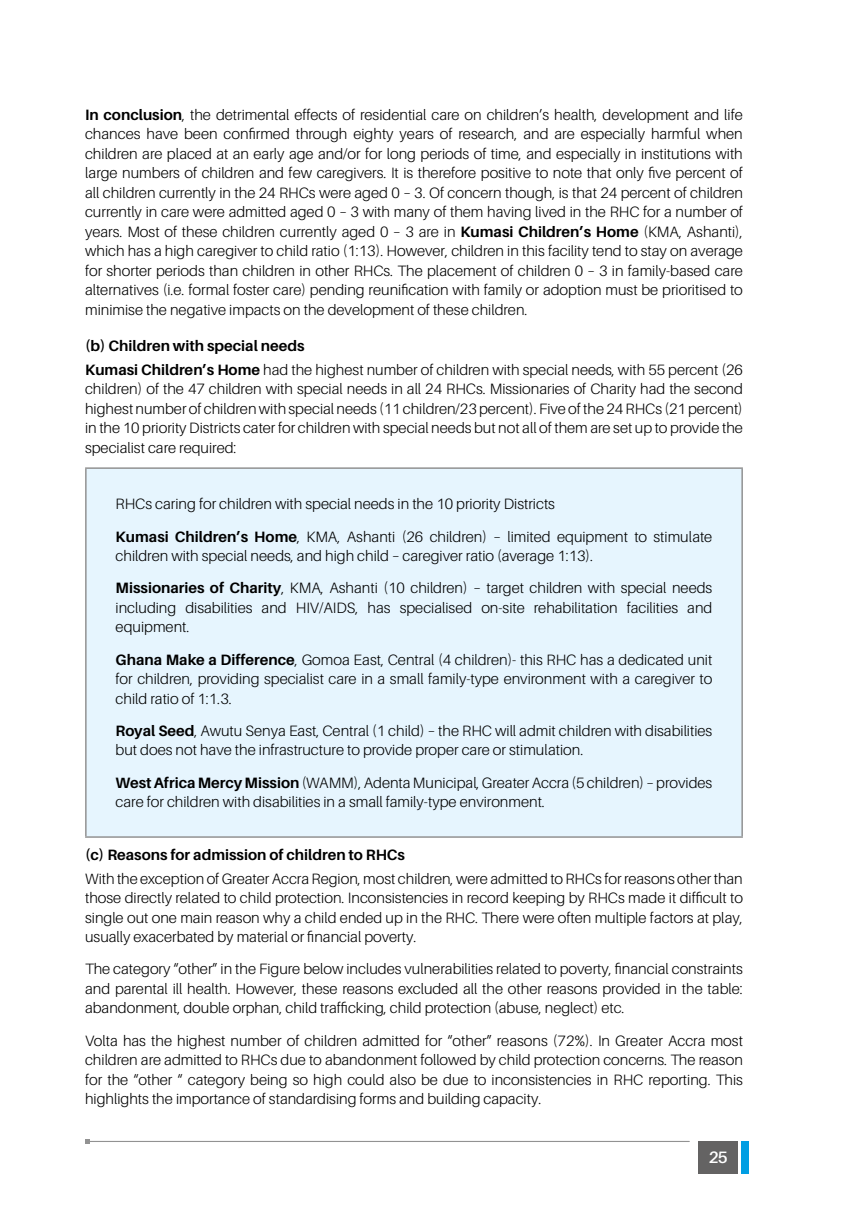
<style>
.page{position:relative;width:851px;height:1212px;background:#fff}
.page>*{position:absolute;margin:0;border:0;box-sizing:border-box;transform-origin:0 0}
.t1{font:600 16.5px "Aileron";color:#fff}
.t2{font:300 15px/19.5px "Aileron";color:#000;text-align:justify}
.t3{font:700 15px "Aileron";color:#000}
.s1{font-weight:700}
</style>
<div class="page">
<hr style="left:87px;top:1141px;width:602px;height:1px;background:#929292">
<svg style="left:85px;top:1139px;width:5px;height:5px"></svg>
<div style="left:86px;top:468px;width:656px;height:369px;background:#e6f5fe"></div>
<hr style="left:85px;top:467px;width:657px;height:2px;background:#929292">
<hr style="left:85px;top:469px;width:2px;height:367px;background:#929292">
<hr style="left:741px;top:469px;width:1px;height:367px;background:#929292">
<hr style="left:85px;top:836px;width:657px;height:2px;background:#929292">
<div style="left:698px;top:1141px;width:40px;height:33px;background:#646363"></div>
<div style="left:740px;top:1141px;width:8px;height:33px;background:#009ee3"></div>
<p class="t2" style="left:85px;top:105px;width:659px"><span class="s1">In conclusion</span>, the detrimental effects of residential care on children’s health, development and life chances have been confirmed through eighty years of research, and are especially harmful when children are placed at an early age and/or for long periods of time, and especially in institutions with large numbers of children and few caregivers. It is therefore positive to note that only five percent of all children currently in the 24 RHCs were aged 0 – 3. Of concern though, is that 24 percent of children currently in care were admitted aged 0 – 3 with many of them having lived in the RHC for a number of years. Most of these children currently aged 0 – 3 are in <span class="s1">Kumasi Children’s Home</span> (KMA, Ashanti), which has a high caregiver to child ratio (1:13). However, children in this facility tend to stay on average for shorter periods than children in other RHCs. The placement of children 0 – 3 in family-based care alternatives (i.e. formal foster care) pending reunification with family or adoption must be prioritised to minimise the negative impacts on the development of these children.</p>
<p class="t2" style="left:85px;top:334px;width:659px;line-height:23.7px"><span class="s1">(b) Children with special needs<br>Kumasi Children’s Home</span> had the highest number of children with special needs, with 55 percent (26</p>
<p class="t2" style="left:85px;top:380px;width:659px">children) of the 47 children with special needs in all 24 RHCs. Missionaries of Charity had the second highest number of children with special needs (11 children/23 percent). Five of the 24 RHCs (21 percent) in the 10 priority Districts cater for children with special needs but not all of them are set up to provide the specialist care required:</p>
<p class="t2" style="left:116px;top:488px;width:598px;line-height:32.2px">RHCs caring for children with special needs in the 10 priority Districts<br><span class="s1">Kumasi Children’s Home</span>, KMA, Ashanti (26 children) – limited equipment to stimulate</p>
<p class="t2" style="left:116px;top:540px;width:598px;line-height:32.2px">children with special needs, and high child – caregiver ratio (average 1:13).<br><span class="s1">Missionaries of Charity</span>, KMA, Ashanti (10 children) – target children with special needs</p>
<p class="t2" style="left:116px;top:598px;width:598px">including disabilities and HIV/AIDS, has specialised on-site rehabilitation facilities and equipment.</p>
<p class="t2" style="left:116px;top:650px;width:598px"><span class="s1">Ghana Make a Difference</span>, Gomoa East, Central (4 children)- this RHC has a dedicated unit for children, providing specialist care in a small family-type environment with a caregiver to child ratio of 1:1.3.</p>
<p class="t2" style="left:116px;top:721px;width:598px"><span class="s1">Royal Seed</span>, Awutu Senya East, Central (1 child) – the RHC will admit children with disabilities but does not have the infrastructure to provide proper care or stimulation.</p>
<p class="t2" style="left:116px;top:773px;width:598px"><span class="s1">West Africa Mercy Mission</span> (WAMM), Adenta Municipal, Greater Accra (5 children) – provides care for children with disabilities in a small family-type environment.</p>
<p class="t3" style="left:85px;top:846px;width:321px">(c) Reasons for admission of children to RHCs</p>
<p class="t2" style="left:85px;top:869px;width:659px">With the exception of Greater Accra Region, most children, were admitted to RHCs for reasons other than those directly related to child protection. Inconsistencies in record keeping by RHCs made it difficult to single out one main reason why a child ended up in the RHC. There were often multiple factors at play, usually exacerbated by material or financial poverty.</p>
<p class="t2" style="left:85px;top:959px;width:659px">The category “other” in the Figure below includes vulnerabilities related to poverty, financial constraints and parental ill health. However, these reasons excluded all the other reasons provided in the table: abandonment, double orphan, child trafficking, child protection (abuse, neglect) etc.</p>
<p class="t2" style="left:85px;top:1031px;width:659px">Volta has the highest number of children admitted for “other” reasons (72%). In Greater Accra most children are admitted to RHCs due to abandonment followed by child protection concerns. The reason for the “other “ category being so high could also be due to inconsistencies in RHC reporting. This highlights the importance of standardising forms and building capacity.</p>
<p class="t1" style="left:708px;top:1148px;width:20px">25</p>
</div>
